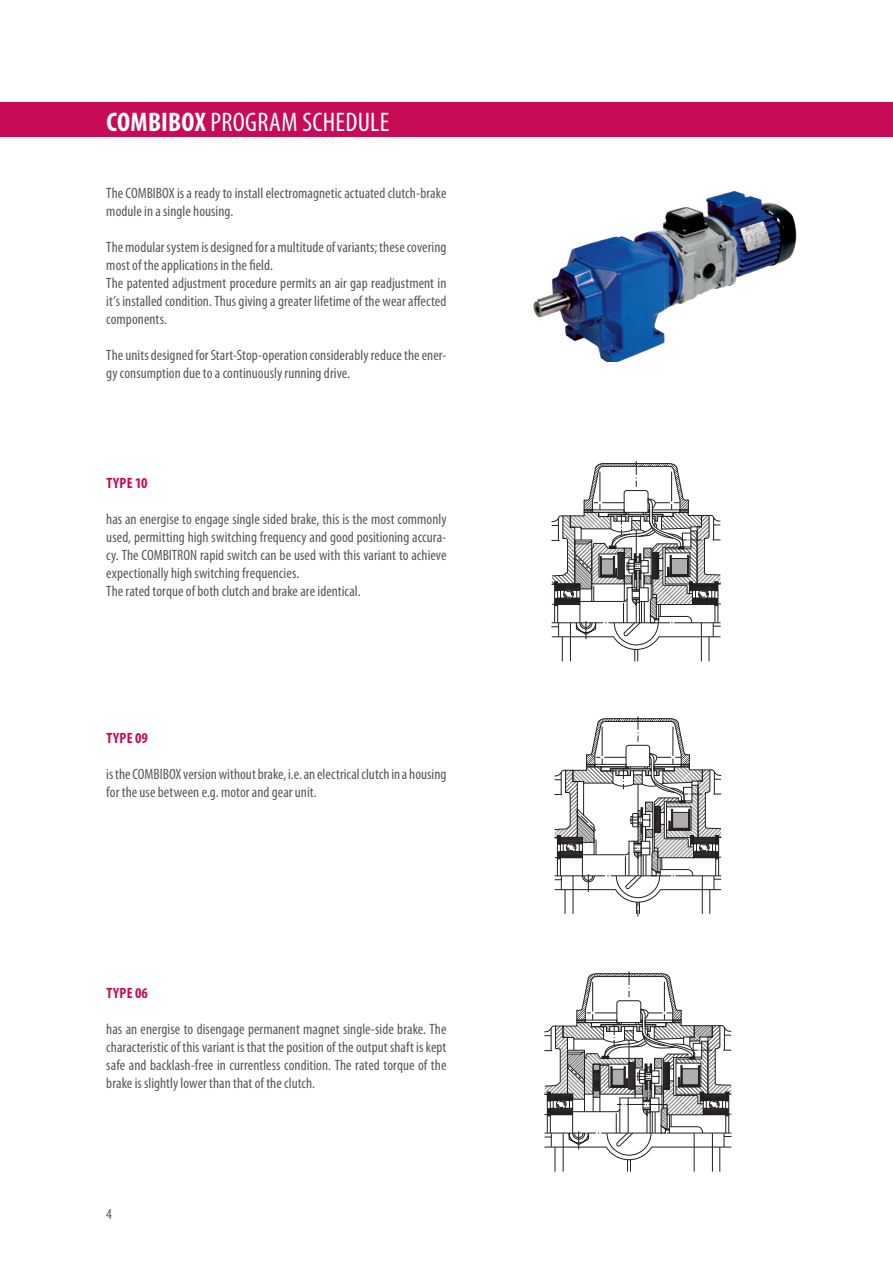
<style>
.page{position:relative;width:893px;height:1263px;background:#fff}
.page>*{position:absolute;margin:0;border:0;box-sizing:border-box;transform-origin:0 0}
.t1{font:condensed 27px "Myriad Pro";letter-spacing:.01em;color:#fff}
.t2{font:condensed 15px/18px "Myriad Pro";letter-spacing:.005em;color:#57585a}
.t3{font:700 condensed 15px "Myriad Pro";letter-spacing:.02em;color:#c70b56}
.s1{font-weight:700}
</style>
<div class="page">
<div style="left:0;top:102px;width:893px;height:34px;background:#c70b56"></div>
<svg style="left:544px;top:971px;width:188px;height:200px"></svg>
<svg style="left:554px;top:716px;width:168px;height:200px"></svg>
<svg style="left:551px;top:461px;width:170px;height:200px"></svg>
<img style="left:533px;top:191px;width:264px;height:171px">
<h1 class="t1" style="left:107px;top:106px;width:284px"><span class="s1">COMBIBOX</span> PROGRAM SCHEDULE</h1>
<p class="t2" style="left:106px;top:184px;width:342px">The COMBIBOX is a ready to install electromagnetic actuated clutch-brake module in a single housing.</p>
<p class="t2" style="left:106px;top:238px;width:342px">The modular system is designed for a multitude of variants; these covering most of the applications in the field.<br>The patented adjustment procedure permits an air gap readjustment in it’s installed condition. Thus giving a greater lifetime of the wear affected components.</p>
<p class="t2" style="left:106px;top:346px;width:342px">The units designed for Start-Stop-operation considerably reduce the ener&shy;gy consumption due to a continuously running drive.</p>
<p class="t3" style="left:106px;top:473px;width:43px">TYPE 10</p>
<p class="t2" style="left:106px;top:509px;width:342px">has an energise to engage single sided brake, this is the most commonly used, permitting high switching frequency and good positioning accura&shy;cy. The COMBITRON rapid switch can be used with this variant to achieve expectionally high switching frequencies.<br>The rated torque of both clutch and brake are identical.</p>
<p class="t3" style="left:106px;top:728px;width:43px">TYPE 09</p>
<p class="t2" style="left:106px;top:764px;width:342px">is the COMBIBOX version without brake, i.e. an electrical clutch in a housing for the use between e.g. motor and gear unit.</p>
<p class="t3" style="left:106px;top:983px;width:43px">TYPE 06</p>
<p class="t2" style="left:106px;top:1020px;width:342px;text-align:justify">has an energise to disengage permanent magnet single-side brake. The characteristic of this variant is that the position of the output shaft is kept safe and backlash-free in currentless condition. The rated torque of the brake is slightly lower than that of the clutch.</p>
<p class="t2" style="left:106px;top:1205px;width:7px">4</p>
</div>
